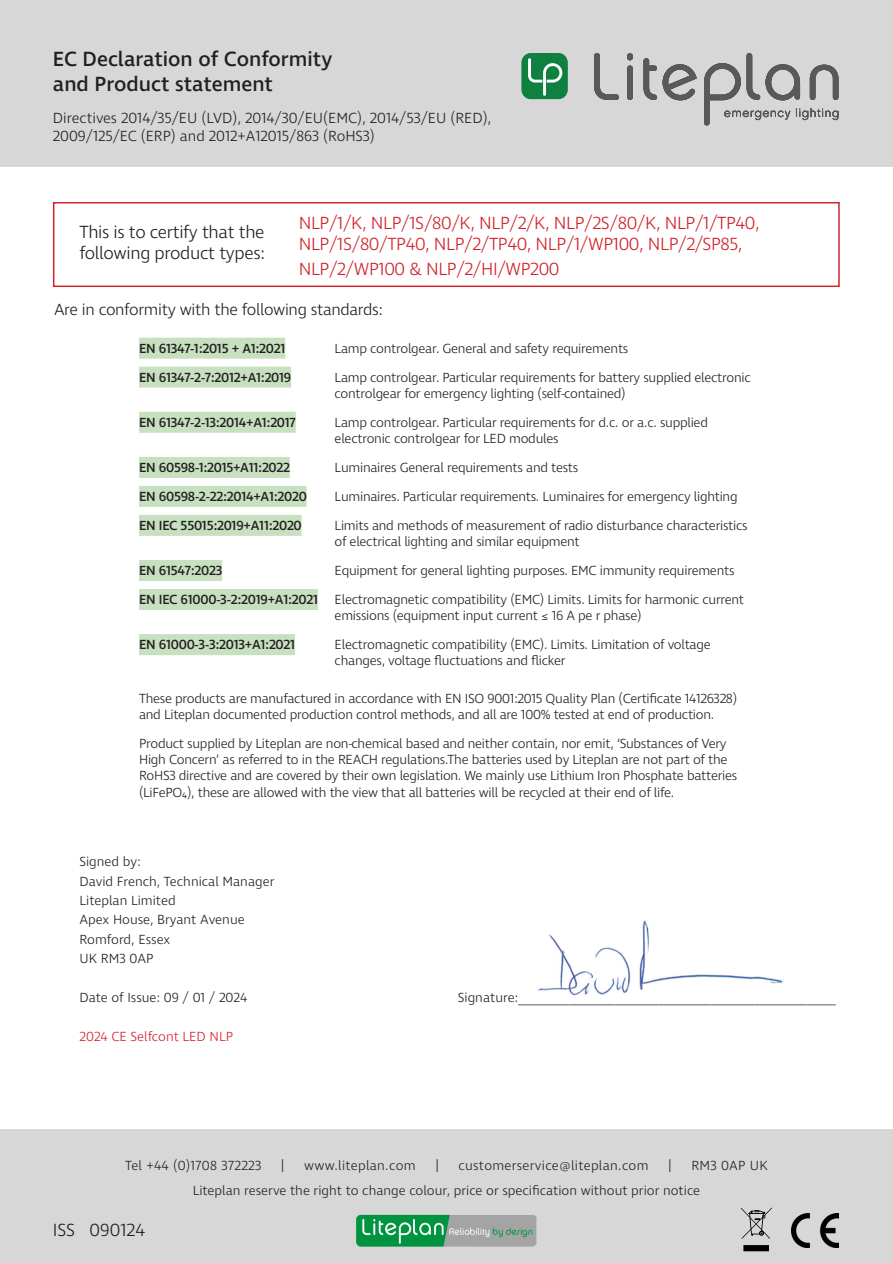
<style>
.page{position:relative;width:893px;height:1263px;background:#fff}
.page>*{position:absolute;margin:0;border:0;box-sizing:border-box;transform-origin:0 0}
.t1{font:500 21px "Ingra";color:#231f20}
.t2{font:300 18px/21.6px "Ingra";letter-spacing:-.02em;color:#d1232a}
.t3{font:300 18px/21.6px "Ingra";letter-spacing:-.02em;color:#231f20}
.t4{font:300 18px "Ingra";color:#231f20}
.t5{font:300 16.5px "Ingra";letter-spacing:-.02em;color:#231f20}
.t6{font:300 15px/18px "Ingra";color:#231f20}
.t7{font:300 13.5px/16.2px "Ingra";letter-spacing:-.02em;color:#231f20}
.t8{font:300 13.5px "Ingra";color:#231f20}
.t9{font:500 13.5px "Ingra";letter-spacing:-.02em;color:#231f20}
.t10{font:300 13.5px "Ingra";letter-spacing:.02em;color:#231f20}
.t11{font:300 13.5px "Ingra";color:#d1232a}
.s1{font-weight:500}
</style>
<div class="page">
<div style="left:53px;top:202px;width:787px;height:85px;border:2px solid #d1232a"></div>
<div style="left:0;top:0;width:893px;height:167px;background:#d8d7d7"></div>
<svg style="left:594px;top:53px;width:25px;height:47px"></svg>
<svg style="left:627px;top:53px;width:6px;height:47px"></svg>
<svg style="left:643px;top:58px;width:14px;height:42px"></svg>
<svg style="left:663px;top:64px;width:34px;height:36px"></svg>
<svg style="left:704px;top:53px;width:134px;height:72px"></svg>
<div style="left:522px;top:53px;width:46px;height:46px;background:#0e803f;border-radius:9px"></div>
<svg style="left:528px;top:58px;width:35px;height:38px"></svg>
<div style="left:0;top:1129px;width:893px;height:134px;background:#d8d7d7"></div>
<svg style="left:741px;top:1207px;width:31px;height:44px"></svg>
<img style="left:791px;top:1213px;width:48px;height:34px">
<div style="left:139px;top:338px;width:146px;height:21px;background:#c7e0bf"></div>
<div style="left:139px;top:367px;width:152px;height:21px;background:#c7e0bf"></div>
<div style="left:139px;top:412px;width:157px;height:21px;background:#c7e0bf"></div>
<div style="left:139px;top:457px;width:151px;height:21px;background:#c7e0bf"></div>
<div style="left:139px;top:486px;width:168px;height:21px;background:#c7e0bf"></div>
<div style="left:139px;top:515px;width:163px;height:21px;background:#c7e0bf"></div>
<div style="left:139px;top:560px;width:83px;height:21px;background:#c7e0bf"></div>
<div style="left:139px;top:589px;width:179px;height:21px;background:#c7e0bf"></div>
<div style="left:139px;top:634px;width:156px;height:21px;background:#c7e0bf"></div>
<img style="left:538px;top:920px;width:245px;height:76px">
<img style="left:356px;top:1214px;width:181px;height:33px">
<p class="t1" style="left:53px;top:46px;width:281px">EC Declaration of Conformity</p>
<p class="t1" style="left:53px;top:71px;width:222px">and Product statement</p>
<p class="t6" style="left:53px;top:109px;width:440px">Directives 2014/35/EU (LVD), 2014/30/EU(EMC), 2014/53/EU (RED),<br>2009/125/EC (ERP) and 2012+A12015/863 (RoHS3)</p>
<p class="t3" style="left:80px;top:222px;width:187px">This is to certify that the following product types:</p>
<p class="t2" style="left:299px;top:213px;width:462px">NLP/1/K, NLP/1S/80/K, NLP/2/K, NLP/2S/80/K, NLP/1/TP40,<br>NLP/1S/80/TP40, NLP/2/TP40, NLP/1/WP100, NLP/2/SP85,</p>
<p class="t2" style="left:299px;top:259px;width:262px">NLP/2/WP100 &amp; NLP/2/HI/WP200</p>
<p class="t5" style="left:54px;top:299px;width:331px">Are in conformity with the following standards:</p>
<p class="t9" style="left:139px;top:340px;width:148px">EN 61347-1:2015 + A1:2021</p>
<p class="t7" style="left:335px;top:341px;width:295px">Lamp controlgear. General and safety requirements</p>
<p class="t9" style="left:139px;top:369px;width:154px">EN 61347-2-7:2012+A1:2019</p>
<p class="t7" style="left:335px;top:370px;width:418px">Lamp controlgear. Particular requirements for battery supplied electronic controlgear for emergency lighting (self-contained)</p>
<p class="t9" style="left:139px;top:414px;width:158px">EN 61347-2-13:2014+A1:2017</p>
<p class="t7" style="left:335px;top:415px;width:375px">Lamp controlgear. Particular requirements for d.c. or a.c. supplied electronic controlgear for LED modules</p>
<p class="t9" style="left:139px;top:459px;width:153px">EN 60598-1:2015+A11:2022</p>
<p class="t7" style="left:335px;top:460px;width:245px">Luminaires General requirements and tests</p>
<p class="t9" style="left:139px;top:488px;width:169px">EN 60598-2-22:2014+A1:2020</p>
<p class="t7" style="left:335px;top:489px;width:404px">Luminaires. Particular requirements. Luminaires for emergency lighting</p>
<p class="t9" style="left:139px;top:517px;width:164px">EN IEC 55015:2019+A11:2020</p>
<p class="t7" style="left:335px;top:518px;width:415px">Limits and methods of measurement of radio disturbance characteristics of electrical lighting and similar equipment</p>
<p class="t9" style="left:139px;top:562px;width:85px">EN 61547:2023</p>
<p class="t7" style="left:335px;top:563px;width:401px">Equipment for general lighting purposes. EMC immunity requirements</p>
<p class="t7" style="left:335px;top:592px;width:411px;text-indent:-196px"><span class="s1">EN IEC 61000-3-2:2019+A1:2021</span> Electromagnetic compatibility (EMC) Limits. Limits for harmonic current emissions (equipment input current ≤ 16 A pe r phase)</p>
<p class="t9" style="left:139px;top:636px;width:158px">EN 61000-3-3:2013+A1:2021</p>
<p class="t7" style="left:335px;top:637px;width:377px">Electromagnetic compatibility (EMC). Limits. Limitation of voltage changes, voltage fluctuations and flicker</p>
<p class="t7" style="left:139px;top:691px;width:599px">These products are manufactured in accordance with EN ISO 9001:2015 Quality Plan (Certificate 14126328) and Liteplan documented production control methods, and all are 100% tested at end of production.</p>
<p class="t7" style="left:139px;top:736px;width:600px">Product supplied by Liteplan are non-chemical based and neither contain, nor emit, ‘Substances of Very High Concern’ as referred to in the REACH regulations.The batteries used by Liteplan are not part of the RoHS3 directive and are covered by their own legislation. We mainly use Lithium Iron Phosphate batteries (LiFePO4), these are allowed with the view that all batteries will be recycled at their end of life.</p>
<p class="t8" style="left:80px;top:853px;width:63px">Signed by:</p>
<p class="t8" style="left:80px;top:872px;width:196px">David French, Technical Manager</p>
<p class="t8" style="left:80px;top:892px;width:98px">Liteplan Limited</p>
<p class="t8" style="left:80px;top:911px;width:167px">Apex House, Bryant Avenue</p>
<p class="t8" style="left:80px;top:931px;width:92px">Romford, Essex</p>
<p class="t7" style="left:80px;top:951px;width:75px">UK RM3 0AP</p>
<p class="t8" style="left:80px;top:989px;width:169px">Date of Issue: 09 / 01 / 2024</p>
<p class="t8" style="left:458px;top:989px;width:379px">Signature:___________________________________________</p>
<p class="t11" style="left:80px;top:1028px;width:155px">2024 CE Selfcont LED NLP</p>
<p class="t10" style="left:125px;top:1157px;width:138px">Tel +44 (0)1708 372223</p>
<p class="t7" style="left:281px;top:1158px;width:4px">|</p>
<p class="t10" style="left:304px;top:1157px;width:113px">www.liteplan.com</p>
<p class="t7" style="left:436px;top:1158px;width:4px">|</p>
<p class="t10" style="left:459px;top:1157px;width:192px">customerservice@liteplan.com</p>
<p class="t7" style="left:668px;top:1158px;width:4px">|</p>
<p class="t7" style="left:691px;top:1158px;width:78px">RM3 0AP UK</p>
<p class="t4" style="left:53px;top:1218px;width:94px">ISS 090124</p>
<p class="t8" style="left:193px;top:1182px;width:509px">Liteplan reserve the right to change colour, price or specification without prior notice</p>
</div>
